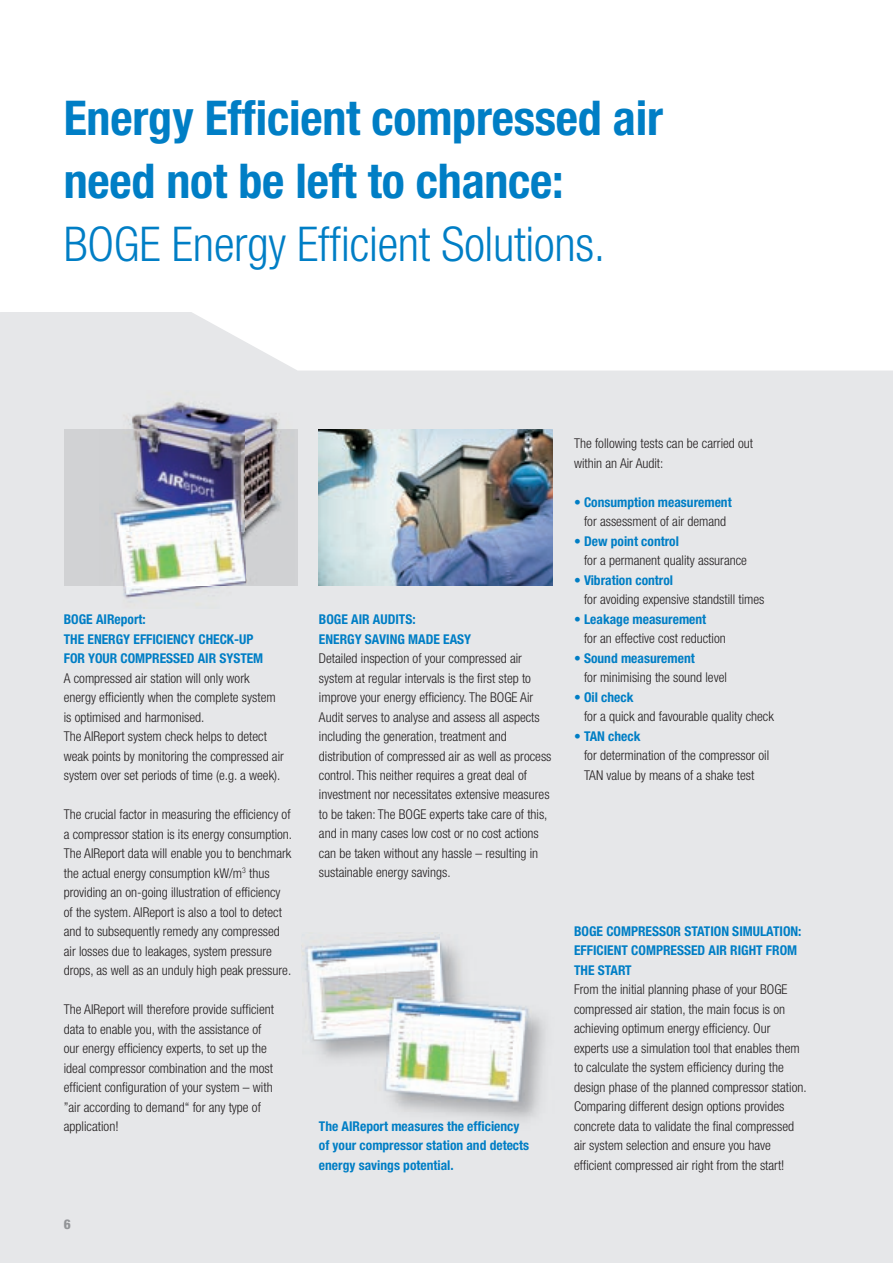
<style>
.page{position:relative;width:893px;height:1263px;background:#fff}
.page>*{position:absolute;margin:0;border:0;box-sizing:border-box;transform-origin:0 0}
.t1{font:700 condensed 48px/63px "Helvetica Neue";letter-spacing:-.005em;color:#007ec5}
.t2{font:300 condensed 48px "Helvetica Neue";letter-spacing:-.005em;color:#007ec5}
.t3{font:300 condensed 13.5px/19.5px "Helvetica Neue";color:#231f20}
.t4{font:700 condensed 13.5px/19.5px "Helvetica Neue";color:#007ec5}
.t5{font:800 condensed 13.5px "Helvetica Neue";color:#939598}
</style>
<div class="page">
<div style="left:0;top:312px;width:893px;height:951px;background:#e6e7e9"></div>
<div style="left:64px;top:429px;width:234px;height:156px;background:#d1d2d4"></div>
<img style="left:319px;top:429px;width:234px;height:156px">
<img style="left:100px;top:390px;width:194px;height:218px">
<img style="left:302px;top:934px;width:252px;height:196px">
<img style="left:301px;top:932px;width:231px;height:45px">
<img style="left:301px;top:977px;width:1px;height:134px">
<img style="left:302px;top:934px;width:230px;height:177px">
<h1 class="t1" style="left:64px;top:90px;width:601px">Energy Efficient compressed air need not be left to chance:</h1>
<h1 class="t2" style="left:64px;top:226px;width:543px">BOGE Energy Efficient Solutions.</h1>
<p class="t4" style="left:64px;top:611px;width:201px">BOGE AIReport:<br>THE ENERGY EFFICIENCY CHECK-UP<br>FOR YOUR COMPRESSED AIR SYSTEM</p>
<p class="t3" style="left:64px;top:669px;width:222px">A compressed air station will only work energy efficiently when the complete system is optimised and harmonised.<br>The AIReport system check helps to detect weak points by monitoring the compressed air system over set periods of time (e.g. a week).</p>
<p class="t3" style="left:64px;top:806px;width:230px">The crucial factor in measuring the efficiency of a compressor station is its energy consumption.<br>The AIReport data will enable you to benchmark the actual energy consumption kW/m<sup>3</sup> thus providing an on-going illustration of efficiency of the system. AIReport is also a tool to detect and to subsequently remedy any compressed air losses due to leakages, system pressure drops, as well as an unduly high peak pressure.</p>
<p class="t3" style="left:64px;top:1001px;width:212px">The AIReport will therefore provide sufficient data to enable you, with the assistance of our energy efficiency experts, to set up the ideal compressor combination and the most efficient configuration of your system – with ”air according to demand“ for any type of application!</p>
<p class="t5" style="left:64px;top:1215px;width:9px">6</p>
<p class="t4" style="left:319px;top:611px;width:154px">BOGE AIR AUDITS:<br>ENERGY SAVING MADE EASY</p>
<p class="t3" style="left:319px;top:650px;width:234px">Detailed inspection of your compressed air system at regular intervals is the first step to improve your energy efficiency. The BOGE Air Audit serves to analyse and assess all aspects including the generation, treatment and distribution of compressed air as well as process control. This neither requires a great deal of investment nor necessitates extensive measures to be taken: The BOGE experts take care of this, and in many cases low cost or no cost actions can be taken without any hassle – resulting in sustainable energy savings.</p>
<p class="t4" style="left:319px;top:1117px;width:212px">The AIReport measures the efficiency of your compressor station and detects energy savings potential.</p>
<p class="t3" style="left:574px;top:435px;width:181px">The following tests can be carried out within an Air Audit:</p>
<p class="t4" style="left:574px;top:493px;width:159px">• Consumption measurement</p>
<p class="t3" style="left:584px;top:513px;width:144px">for assessment of air demand</p>
<p class="t4" style="left:574px;top:532px;width:106px">• Dew point control</p>
<p class="t3" style="left:584px;top:552px;width:164px">for a permanent quality assurance</p>
<p class="t4" style="left:574px;top:571px;width:101px">• Vibration control</p>
<p class="t3" style="left:584px;top:591px;width:182px">for avoiding expensive standstill times</p>
<p class="t4" style="left:574px;top:610px;width:134px">• Leakage measurement</p>
<p class="t3" style="left:584px;top:630px;width:143px">for an effective cost reduction</p>
<p class="t4" style="left:574px;top:649px;width:122px">• Sound measurement</p>
<p class="t3" style="left:584px;top:669px;width:144px">for minimising the sound level</p>
<p class="t4" style="left:574px;top:688px;width:61px">• Oil check</p>
<p class="t3" style="left:584px;top:708px;width:191px">for a quick and favourable quality check</p>
<p class="t4" style="left:574px;top:727px;width:68px">• TAN check</p>
<p class="t3" style="left:584px;top:747px;width:187px">for determination of the compressor oil<br>TAN value by means of a shake test</p>
<p class="t4" style="left:574px;top:922px;width:229px">BOGE COMPRESSOR STATION SIMULATION:<br>EFFICIENT COMPRESSED AIR RIGHT FROM<br>THE START</p>
<p class="t3" style="left:574px;top:981px;width:234px">From the initial planning phase of your BOGE compressed air station, the main focus is on achieving optimum energy efficiency. Our experts use a simulation tool that enables them to calculate the system efficiency during the design phase of the planned compressor station.<br>Comparing different design options provides concrete data to validate the final compressed air system selection and ensure you have efficient compressed air right from the start!</p>
</div>
